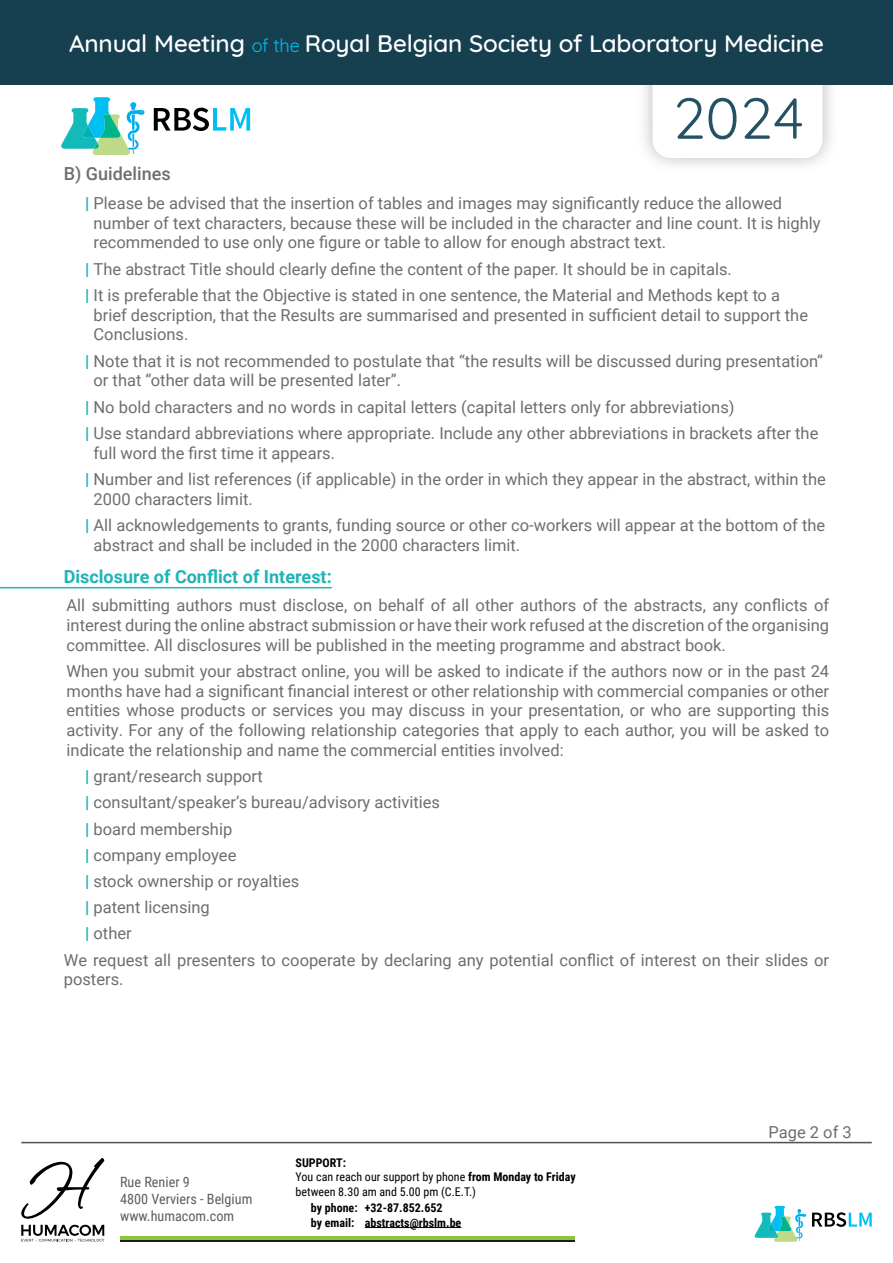
<style>
.page{position:relative;width:893px;height:1263px;background:#fff}
.page>*{position:absolute;margin:0;border:0;box-sizing:border-box;transform-origin:0 0}
.t1{font:57.75px "Quicksand";color:#245164}
.t2{font:500 24.3px "Quicksand";letter-spacing:-.005em;color:#fff}
.t3{font:700 18px "Roboto";color:#1eb4b7}
.t4{font:500 18px "Roboto";color:#6d6e71}
.t5{font:16.5px/19.8px "Roboto";color:#6d6e71}
.t6{font:14.25px/17.1px "Roboto Condensed";color:#5c5f60}
.t7{font:12px/14.4px "Roboto Condensed";color:#000}
.t8{font:700 12px/14.4px "Roboto Condensed";color:#000}
.s1{font-weight:400;font-size:18.15px;color:#00c0f3}
.s2{font-weight:900;color:#1eb4b7}
.s3{font-weight:700}
</style>
<div class="page">
<img style="left:630px;top:84px;width:215px;height:82px">
<svg style="left:652px;top:84px;width:171px;height:74px"></svg>
<hr style="left:365px;top:1227px;width:96px;height:1px;background:#000">
<svg style="left:21px;top:1158px;width:83px;height:61px"></svg>
<svg style="left:21px;top:1225px;width:83px;height:16px"></svg>
<hr style="left:120px;top:1236px;width:455px;height:3px;background:#8bc63f">
<hr style="left:120px;top:1240px;width:455px;height:2px;background:#1f1c1d">
<hr style="left:21px;top:1142px;width:851px;height:1px;background:#525556">
<svg style="left:154px;top:108px;width:96px;height:23px"></svg>
<svg style="left:61px;top:97px;width:83px;height:58px"></svg>
<svg style="left:812px;top:1212px;width:60px;height:15px"></svg>
<svg style="left:754px;top:1206px;width:52px;height:36px"></svg>
<div style="left:0;top:0;width:893px;height:84px;background:#163f50"></div>
<hr style="left:0;top:587px;width:332px;height:1px;background:#1eb4b7">
<h2 class="t2" style="left:69px;top:24px;width:756px">Annual Meeting <span class="s1">of the</span> Royal Belgian Society of Laboratory Medicine</h2>
<h1 class="t1" style="left:673px;top:73px;width:133px">2024</h1>
<p class="t4" style="left:64px;top:161px;width:109px">B) Guidelines</p>
<p class="t5" style="left:94px;top:192px;width:729px;text-indent:-8px"><span class="s2">|</span> Please be advised that the insertion of tables and images may significantly reduce the allowed number of text characters, because these will be included in the character and line count. It is highly recommended to use only one figure or table to allow for enough abstract text.</p>
<p class="t5" style="left:85px;top:255px;width:697px;line-height:26.2px"><span class="s2">|</span> The abstract Title should clearly define the content of the paper. It should be in capitals.<br><span class="s2">|</span> It is preferable that the Objective is stated in one sentence, the Material and Methods kept to a</p>
<p class="t5" style="left:94px;top:304px;width:716px">brief description, that the Results are summarised and presented in sufficient detail to support the<br>Conclusions.</p>
<p class="t5" style="left:94px;top:350px;width:731px;text-indent:-8px"><span class="s2">|</span> Note that it is not recommended to postulate that “the results will be discussed during presentation” or that “other data will be presented later”.</p>
<p class="t5" style="left:85px;top:393px;width:735px;line-height:26.2px"><span class="s2">|</span> No bold characters and no words in capital letters (capital letters only for abbreviations)<br><span class="s2">|</span> Use standard abbreviations where appropriate. Include any other abbreviations in brackets after the</p>
<p class="t5" style="left:85px;top:439px;width:742px;line-height:26.2px;text-indent:8px">full word the first time it appears.<br><span class="s2">|</span> Number and list references (if applicable) in the order in which they appear in the abstract, within the</p>
<p class="t5" style="left:85px;top:485px;width:742px;line-height:26.2px;text-indent:8px">2000 characters limit.<br><span class="s2">|</span> All acknowledgements to grants, funding source or other co-workers will appear at the bottom of the</p>
<p class="t5" style="left:94px;top:534px;width:428px">abstract and shall be included in the 2000 characters limit.</p>
<p class="t3" style="left:64px;top:564px;width:270px">Disclosure of Conflict of Interest:</p>
<p class="t5" style="left:67px;top:595px;width:764px;text-align:justify">All submitting authors must disclose, on behalf of all other authors of the abstracts, any conflicts of interest during the online abstract submission or have their work refused at the discretion of the organising committee. All disclosures will be published in the meeting programme and abstract book.</p>
<p class="t5" style="left:67px;top:660px;width:764px;text-align:justify">When you submit your abstract online, you will be asked to indicate if the authors now or in the past 24 months have had a significant financial interest or other relationship with commercial companies or other entities whose products or services you may discuss in your presentation, or who are supporting this activity. For any of the following relationship categories that apply to each author, you will be asked to indicate the relationship and name the commercial entities involved:</p>
<p class="t5" style="left:85px;top:766px;width:179px"><span class="s2">|</span> grant/research support</p>
<p class="t5" style="left:85px;top:792px;width:357px"><span class="s2">|</span> consultant/speaker’s bureau/advisory activities</p>
<p class="t5" style="left:85px;top:818px;width:149px"><span class="s2">|</span> board membership</p>
<p class="t5" style="left:85px;top:844px;width:153px"><span class="s2">|</span> company employee</p>
<p class="t5" style="left:85px;top:870px;width:216px"><span class="s2">|</span> stock ownership or royalties</p>
<p class="t5" style="left:85px;top:897px;width:126px"><span class="s2">|</span> patent licensing</p>
<p class="t5" style="left:85px;top:923px;width:48px"><span class="s2">|</span> other</p>
<p class="t5" style="left:64px;top:949px;width:767px">We request all presenters to cooperate by declaring any potential conflict of interest on their slides or</p>
<p class="t5" style="left:64px;top:969px;width:61px">posters.</p>
<p class="t6" style="left:120px;top:1173px;width:134px">Rue Renier 9<br>4800 Verviers - Belgium www.humacom.com</p>
<p class="t7" style="left:296px;top:1155px;width:282px"><span class="s3">SUPPORT:<br></span>You can reach our support by phone <span class="s3">from Monday to Friday </span>between 8.30 am and 5.00 pm (C.E.T.)</p>
<p class="t8" style="left:311px;top:1200px;width:152px">by phone: +32-87.852.652<br>by email: abstracts@rbslm.be</p>
<p class="t5" style="left:768px;top:1121px;width:85px">Page 2 of 3</p>
</div>
